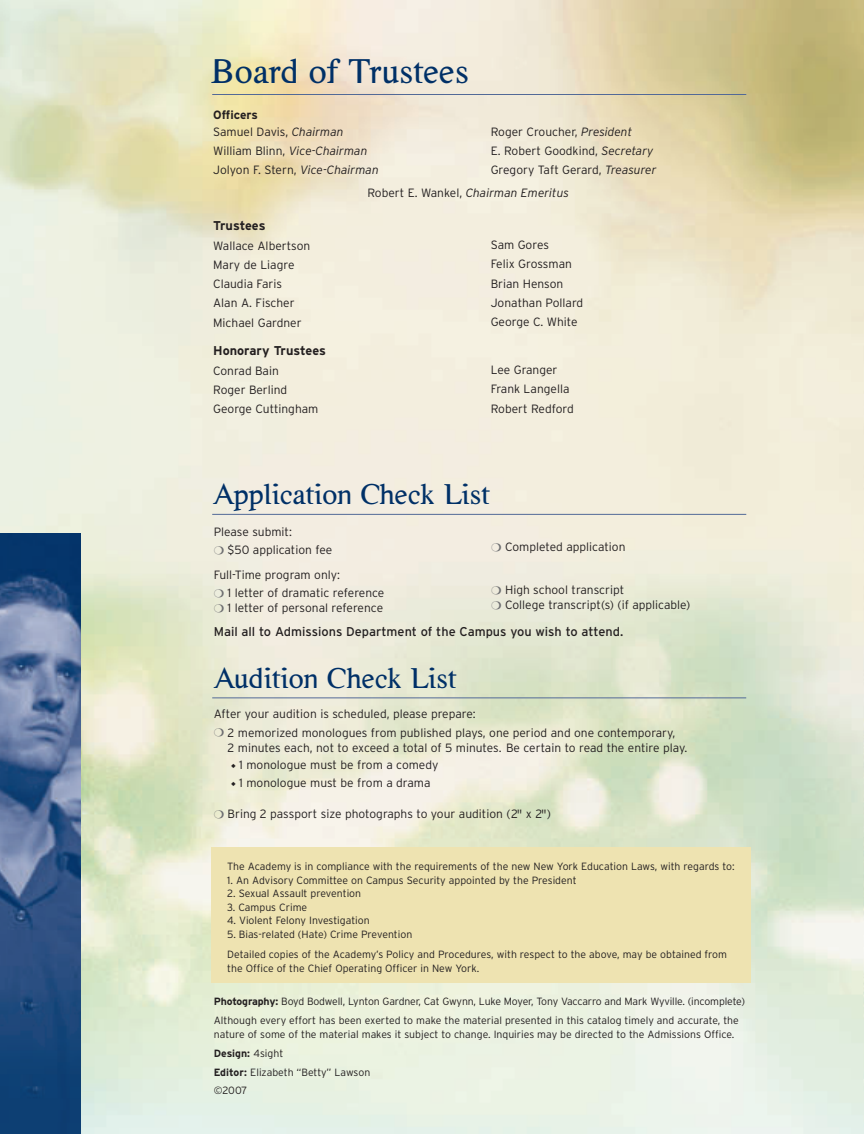
<style>
.page{position:relative;width:864px;height:1134px;background:#fff}
.page>*{position:absolute;margin:0;border:0;box-sizing:border-box;transform-origin:0 0}
.t1{font:36px "Hard Times Thick";color:#003067}
.t2{font:30px "Hard Times Thick";color:#003067}
.t3{font:12.75px "Interstate";color:#231f20}
.t4{font:700 12.75px "Interstate";color:#231f20}
.t5{font:300 12px/19.4px "Interstate";color:#231f20}
.t6{font:italic 300 12px "Interstate";color:#231f20}
.t7{font:700 12px "Interstate";color:#231f20}
.t8{font:300 10.5px/18.9px "Interstate";color:#231f20}
.s1{font-style:italic}
.s2{font-style:normal}
.s3{font-family:"Monotype Sorts";font-weight:400;color:#6c6d70}
.s4{font-family:"Monotype Sorts";font-weight:400;font-size:6px}
.s5{font-weight:700}
</style>
<div class="page">
<div style="left:212px;top:847px;width:539px;height:136px;background:#eee3b1"></div>
<hr style="left:212px;top:94px;width:534px;height:1px;background:#526997">
<hr style="left:212px;top:514px;width:534px;height:1px;background:#526997">
<hr style="left:212px;top:698px;width:534px;height:1px;background:#526997">
<img style="left:0;top:533px;width:81px;height:601px">
<h1 class="t1" style="left:211px;top:58px;width:260px">Board of Trustees</h1>
<p class="t7" style="left:213px;top:110px;width:46px">Officers</p>
<p class="t5" style="left:213px;top:123px;width:167px">Samuel Davis, <span class="s1">Chairman<br></span>William Blinn, <span class="s1">Vice-Chairman<br></span>Jolyon F. Stern, <span class="s1">Vice-Chairman</span></p>
<p class="t5" style="left:491px;top:123px;width:167px">Roger Croucher, <span class="s1">President<br></span>E. Robert Goodkind, <span class="s1">Secretary<br></span>Gregory Taft Gerard, <span class="s1">Treasurer</span></p>
<p class="t6" style="left:367px;top:188px;width:203px"><span class="s2">Robert E. Wankel,</span> Chairman Emeritus</p>
<p class="t4" style="left:213px;top:221px;width:54px">Trustees</p>
<p class="t5" style="left:213px;top:237px;width:99px">Wallace Albertson<br>Mary de Liagre<br>Claudia Faris<br>Alan A. Fischer<br>Michael Gardner</p>
<p class="t4" style="left:213px;top:346px;width:114px">Honorary Trustees</p>
<p class="t5" style="left:213px;top:362px;width:107px">Conrad Bain<br>Roger Berlind<br>George Cuttingham</p>
<p class="t5" style="left:491px;top:236px;width:94px">Sam Gores<br>Felix Grossman<br>Brian Henson<br>Jonathan Pollard<br>George C. White</p>
<p class="t5" style="left:491px;top:361px;width:85px">Lee Granger<br>Frank Langella<br>Robert Redford</p>
<h2 class="t2" style="left:213px;top:484px;width:278px">Application Check List</h2>
<p class="t5" style="left:214px;top:524px;width:120px;line-height:17.7px">Please submit:<br><span class="s3">❍</span> $50 application fee</p>
<p class="t5" style="left:491px;top:539px;width:136px"><span class="s3">❍</span> Completed application</p>
<p class="t5" style="left:214px;top:567px;width:172px;line-height:17.7px">Full-Time program only:<br><span class="s3">❍</span> 1 letter of dramatic reference</p>
<p class="t5" style="left:214px;top:599px;width:171px"><span class="s3">❍</span> 1 letter of personal reference</p>
<p class="t5" style="left:491px;top:584px;width:201px;line-height:15px"><span class="s3">❍</span> High school transcript<br><span class="s3">❍</span> College transcript(s) (if applicable)</p>
<p class="t3" style="left:214px;top:627px;width:411px">Mail all to Admissions Department of the Campus you wish to attend.</p>
<h2 class="t2" style="left:214px;top:667px;width:244px">Audition Check List</h2>
<p class="t5" style="left:214px;top:705px;width:463px">After your audition is scheduled, please prepare:<br><span class="s3">❍</span> 2 memorized monologues from published plays, one period and one contemporary,</p>
<p class="t5" style="left:228px;top:739px;width:461px">2 minutes each, not to exceed a total of 5 minutes. Be certain to read the entire play.</p>
<p class="t5" style="left:231px;top:756px;width:209px"><span class="s4">◆</span> 1 monologue must be from a comedy</p>
<p class="t5" style="left:231px;top:774px;width:201px"><span class="s4">◆</span> 1 monologue must be from a drama</p>
<p class="t5" style="left:214px;top:805px;width:339px"><span class="s3">❍</span> Bring 2 passport size photographs to your audition (2" x 2")</p>
<p class="t8" style="left:227px;top:858px;width:509px">The Academy is in compliance with the requirements of the new New York Education Laws, with regards to:</p>
<p class="t8" style="left:227px;top:872px;width:351px">1. An Advisory Committee on Campus Security appointed by the President</p>
<p class="t8" style="left:227px;top:885px;width:135px">2. Sexual Assault prevention</p>
<p class="t8" style="left:227px;top:899px;width:82px">3. Campus Crime</p>
<p class="t8" style="left:227px;top:912px;width:144px">4. Violent Felony Investigation</p>
<p class="t8" style="left:227px;top:925px;width:501px;line-height:20.2px">5. Bias-related (Hate) Crime Prevention<br>Detailed copies of the Academy’s Policy and Procedures, with respect to the above, may be obtained from</p>
<p class="t8" style="left:227px;top:959px;width:253px">the Office of the Chief Operating Officer in New York.</p>
<p class="t8" style="left:214px;top:993px;width:533px"><span class="s5">Photography:</span> Boyd Bodwell, Lynton Gardner, Cat Gwynn, Luke Moyer, Tony Vaccarro and Mark Wyville. (incomplete)<br>Although every effort has been exerted to make the material presented in this catalog timely and accurate, the</p>
<p class="t8" style="left:214px;top:1026px;width:522px">nature of some of the material makes it subject to change. Inquiries may be directed to the Admissions Office.<br><span class="s5">Design:</span> 4sight<br><span class="s5">Editor:</span> Elizabeth “Betty” Lawson<br>©2007</p>
</div>
